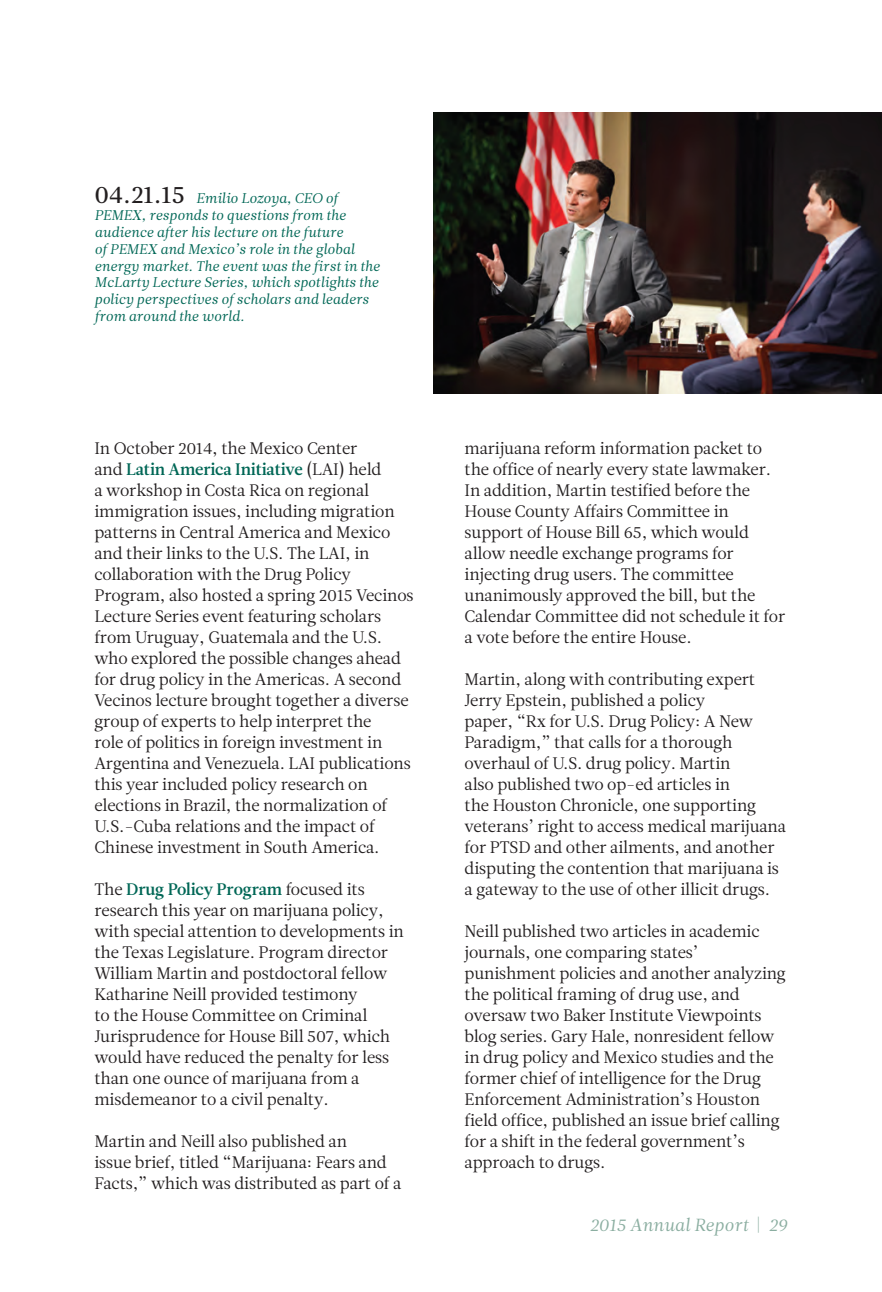
<style>
.page{position:relative;width:882px;height:1292px;background:#fff}
.page>*{position:absolute;margin:0;border:0;box-sizing:border-box;transform-origin:0 0}
.t1{font:17.5px "Leitura News Italic 1";color:#8baea1}
.t2{font:16.62px/21px "Leitura News Roman 1";letter-spacing:-.01em;color:#231f20}
.t3{font:16.62px "Leitura News Roman 3";letter-spacing:-.01em;color:#006756}
.t4{font:14px/16.8px "Leitura News Italic 1";letter-spacing:-.01em;color:#006756}
.s1{font-family:"Leitura News Roman 2";font-size:24.5px;color:#231f20}
.s2{font-family:"Leitura News Roman 1";color:#231f20}
.s3{font-family:"Leitura News Roman 1"}
</style>
<div class="page">
<img style="left:433px;top:112px;width:449px;height:281px">
<p class="t4" style="left:94px;top:190px;width:287px"><span class="s1">04.21.15</span> Emilio Lozoya, CEO of PEMEX, responds to questions from the audience after his lecture on the future<br>of PEMEX and Mexico’s role in the global energy market. The event was the first in the McLarty Lecture Series, which spotlights the policy perspectives of scholars and leaders from around the world.</p>
<p class="t2" style="left:94px;top:438px;width:264px">In October 2014, the Mexico Center</p>
<p class="t3" style="left:94px;top:459px;width:289px"><span class="s2">and</span> Latin America Initiative <span class="s2">(LAI) held</span></p>
<p class="t2" style="left:94px;top:480px;width:321px">a workshop in Costa Rica on regional immigration issues, including migration patterns in Central America and Mexico and their links to the U.S. The LAI, in collaboration with the Drug Policy Program, also hosted a spring 2015 Vecinos Lecture Series event featuring scholars from Uruguay, Guatemala and the U.S. who explored the possible changes ahead for drug policy in the Americas. A second Vecinos lecture brought together a diverse group of experts to help interpret the<br>role of politics in foreign investment in Argentina and Venezuela. LAI publications this year included policy research on elections in Brazil, the normalization of U.S.-Cuba relations and the impact of Chinese investment in South America.</p>
<p class="t3" style="left:94px;top:879px;width:272px"><span class="s2">The</span> Drug Policy Program <span class="s2">focused its</span></p>
<p class="t2" style="left:94px;top:900px;width:311px">research this year on marijuana policy, with special attention to developments in the Texas Legislature. Program director William Martin and postdoctoral fellow Katharine Neill provided testimony<br>to the House Committee on Criminal Jurisprudence for House Bill 507, which would have reduced the penalty for less than one ounce of marijuana from a misdemeanor to a civil penalty.</p>
<p class="t2" style="left:94px;top:1131px;width:308px">Martin and Neill also published an<br>issue brief, titled “Marijuana: Fears and<br>Facts,” which was distributed as part of a</p>
<p class="t2" style="left:465px;top:438px;width:322px">marijuana reform information packet to the office of nearly every state lawmaker.<br>In addition, Martin testified before the House County Affairs Committee in support of House Bill 65, which would allow needle exchange programs for injecting drug users. The committee unanimously approved the bill, but the Calendar Committee did not schedule it for a vote before the entire House.</p>
<p class="t2" style="left:465px;top:669px;width:323px">Martin, along with contributing expert Jerry Epstein, published a policy<br>paper, “Rx for U.S. Drug Policy: A New Paradigm,” that calls for a thorough overhaul of U.S. drug policy. Martin<br>also published two op-ed articles in<br>the Houston Chronicle, one supporting veterans’ right to access medical marijuana for PTSD and other ailments, and another disputing the contention that marijuana is a gateway to the use of other illicit drugs.</p>
<p class="t2" style="left:465px;top:921px;width:323px">Neill published two articles in academic journals, one comparing states’ punishment policies and another analyzing the political framing of drug use, and oversaw two Baker Institute Viewpoints blog series. Gary Hale, nonresident fellow in drug policy and Mexico studies and the former chief of intelligence for the Drug Enforcement Administration’s Houston field office, published an issue brief calling for a shift in the federal government’s approach to drugs.</p>
<p class="t1" style="left:590px;top:1214px;width:199px">2015 Annual Report <span class="s3">|</span> 29</p>
</div>
